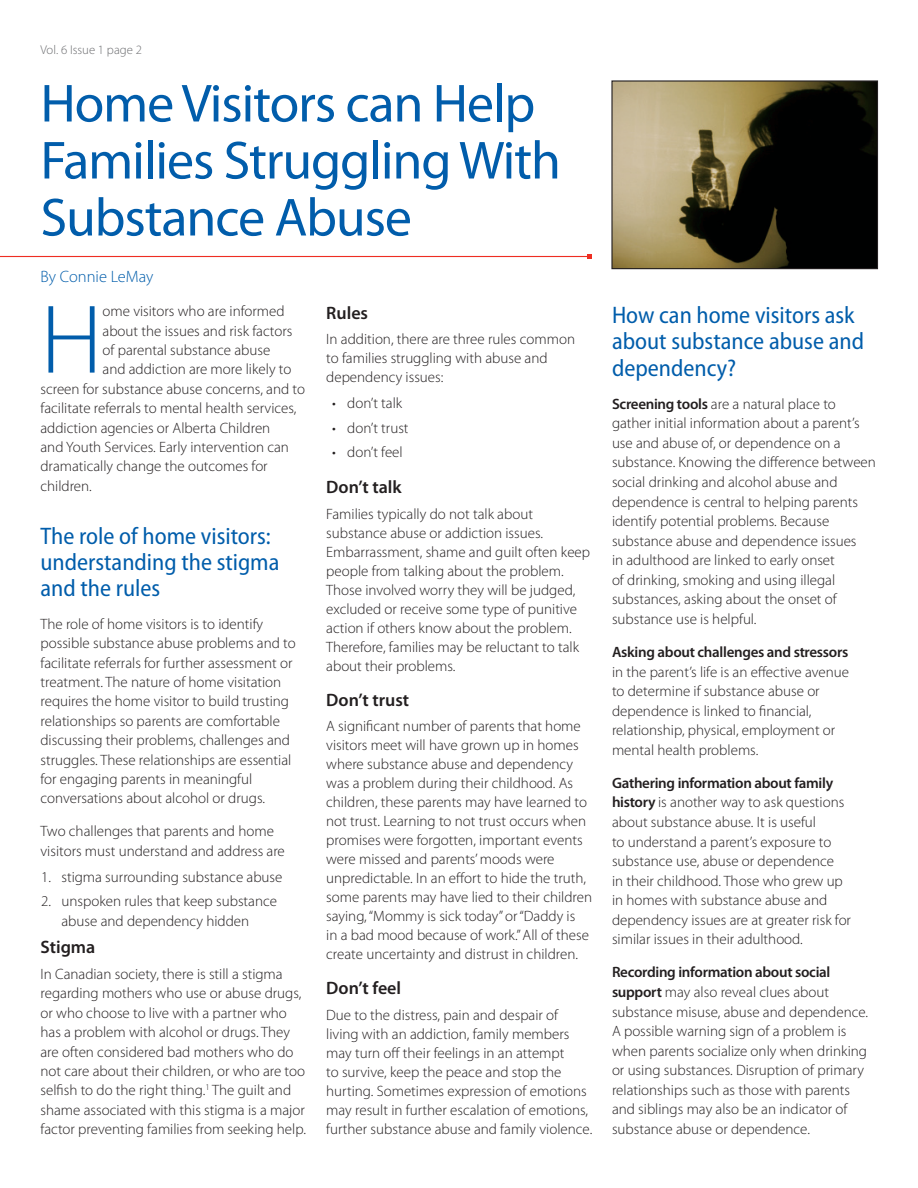
<style>
.page{position:relative;width:918px;height:1188px;background:#fff}
.page>*{position:absolute;margin:0;border:0;box-sizing:border-box;transform-origin:0 0}
.Initial_Drop_Cap{font:300 98.4px "Myriad Pro";color:#015dab}
.Article_Title{font:54px/57px "Myriad Pro";letter-spacing:-.02em;color:#015dab}
.Subs_1{font:semi-condensed 24px/26.1px "Myriad Pro";color:#015dab}
.Article_Subs_1{font:600 18px "Myriad Pro";color:#231f20}
.Author_title{font:300 16.5px "Myriad Pro";color:#015dab}
.Body{font:300 15px/19.5px "Myriad Pro";color:#231f20}
.Initial_Drop_Cap-2{font:300 15px "Myriad Pro";color:#231f20}
.numbers{font:300 15px/19.4px "Myriad Pro";color:#231f20;text-align:center}
.bullets{font:300 15px "Myriad Pro";color:#231f20}
.bullets_last{font:300 15px "Myriad Pro";color:#231f20}
.t1{font:300 12.75px "Myriad Pro";color:#6c6d70}
.s1{font-weight:600}
</style>
<div class="page">
<hr style="left:0;top:256px;width:590px;height:1px;background:#ee2e22">
<svg style="left:587px;top:254px;width:5px;height:5px"></svg>
<img style="left:613px;top:82px;width:263px;height:185px">
<div style="left:611px;top:80px;width:267px;height:189px;border:1px solid #231f20"></div>
<p class="t1" style="left:40px;top:43px;width:103px">Vol. 6 Issue 1 page 2</p>
<p class="Article_Title" style="left:40px;top:74px;width:522px">Home Visitors can Help<br>Families Struggling With<br>Substance Abuse</p>
<p class="Author_title" style="left:40px;top:267px;width:114px">By Connie LeMay</p>
<p class="Initial_Drop_Cap" style="left:40px;top:286px;width:64px">H</p>
<p class="Initial_Drop_Cap-2" style="left:103px;top:303px;width:184px">ome visitors who are informed</p>
<p class="Article_Subs_1" style="left:326px;top:301px;width:43px">Rules</p>
<p class="Body" style="left:326px;top:330px;width:250px;line-height:19px">In addition, there are three rules common to families struggling with abuse and dependency issues:</p>
<p class="bullets" style="left:332px;top:395px;width:72px">• don’t talk</p>
<p class="bullets" style="left:332px;top:419px;width:78px">• don’t trust</p>
<p class="bullets_last" style="left:332px;top:444px;width:72px">• don’t feel</p>
<p class="Article_Subs_1" style="left:326px;top:476px;width:77px">Don’t talk</p>
<p class="Body" style="left:326px;top:505px;width:265px;line-height:19px">Families typically do not talk about substance abuse or addiction issues.<br>Embarrassment, shame and guilt often keep people from talking about the problem.<br>Those involved worry they will be judged, excluded or receive some type of punitive action if others know about the problem.<br>Therefore, families may be reluctant to talk about their problems.</p>
<p class="Article_Subs_1" style="left:326px;top:688px;width:84px">Don’t trust</p>
<p class="Body" style="left:326px;top:717px;width:267px;line-height:19px">A significant number of parents that home visitors meet will have grown up in homes where substance abuse and dependency was a problem during their childhood. As children, these parents may have learned to not trust. Learning to not trust occurs when promises were forgotten, important events were missed and parents’ moods were unpredictable. In an effort to hide the truth, some parents may have lied to their children saying, “Mommy is sick today” or “Daddy is<br>in a bad mood because of work.” All of these create uncertainty and distrust in children.</p>
<p class="Article_Subs_1" style="left:326px;top:977px;width:76px">Don’t feel</p>
<p class="Body" style="left:326px;top:1006px;width:268px;line-height:19px">Due to the distress, pain and despair of living with an addiction, family members may turn off their feelings in an attempt<br>to survive, keep the peace and stop the hurting. Sometimes expression of emotions may result in further escalation of emotions, further substance abuse and family violence.</p>
<p class="Initial_Drop_Cap-2" style="left:103px;top:322px;width:191px">about the issues and risk factors</p>
<p class="Initial_Drop_Cap-2" style="left:103px;top:342px;width:169px">of parental substance abuse</p>
<p class="Initial_Drop_Cap-2" style="left:103px;top:361px;width:190px">and addiction are more likely to</p>
<p class="Initial_Drop_Cap-2" style="left:40px;top:381px;width:266px">screen for substance abuse concerns, and to</p>
<p class="Initial_Drop_Cap-2" style="left:40px;top:400px;width:258px">facilitate referrals to mental health services,</p>
<p class="Initial_Drop_Cap-2" style="left:40px;top:419px;width:231px">addiction agencies or Alberta Children</p>
<p class="Initial_Drop_Cap-2" style="left:40px;top:439px;width:250px">and Youth Services. Early intervention can</p>
<p class="Initial_Drop_Cap-2" style="left:40px;top:458px;width:229px">dramatically change the outcomes for</p>
<p class="Initial_Drop_Cap-2" style="left:40px;top:477px;width:53px">children.</p>
<p class="Subs_1" style="left:40px;top:523px;width:241px">The role of home visitors: understanding the stigma and the rules</p>
<p class="Body" style="left:40px;top:615px;width:257px">The role of home visitors is to identify possible substance abuse problems and to facilitate referrals for further assessment or treatment. The nature of home visitation requires the home visitor to build trusting relationships so parents are comfortable discussing their problems, challenges and struggles. These relationships are essential for engaging parents in meaningful conversations about alcohol or drugs.</p>
<p class="Body" style="left:40px;top:822px;width:246px">Two challenges that parents and home visitors must understand and address are</p>
<p class="numbers" style="left:41px;top:867px;width:243px">1. stigma surrounding substance abuse</p>
<p class="numbers" style="left:41px;top:892px;width:237px">2. unspoken rules that keep substance abuse and dependency hidden</p>
<p class="Article_Subs_1" style="left:40px;top:935px;width:56px">Stigma</p>
<p class="Body" style="left:40px;top:965px;width:267px">In Canadian society, there is still a stigma regarding mothers who use or abuse drugs, or who choose to live with a partner who has a problem with alcohol or drugs. They are often considered bad mothers who do not care about their children, or who are too selfish to do the right thing.<sup>1</sup> The guilt and shame associated with this stigma is a major factor preventing families from seeking help.</p>
<p class="Subs_1" style="left:612px;top:302px;width:254px">How can home visitors ask about substance abuse and dependency?</p>
<p class="Body" style="left:612px;top:394px;width:265px"><span class="s1">Screening tools</span> are a natural place to gather initial information about a parent’s use and abuse of, or dependence on a substance. Knowing the difference between social drinking and alcohol abuse and dependence is central to helping parents identify potential problems. Because substance abuse and dependence issues<br>in adulthood are linked to early onset<br>of drinking, smoking and using illegal substances, asking about the onset of substance use is helpful.</p>
<p class="Body" style="left:612px;top:643px;width:238px"><span class="s1">Asking about challenges and stressors </span>in the parent’s life is an effective avenue to determine if substance abuse or dependence is linked to financial, relationship, physical, employment or mental health problems.</p>
<p class="Body" style="left:612px;top:773px;width:241px"><span class="s1">Gathering information about family history</span> is another way to ask questions about substance abuse. It is useful<br>to understand a parent’s exposure to substance use, abuse or dependence<br>in their childhood. Those who grew up in homes with substance abuse and dependency issues are at greater risk for similar issues in their adulthood.</p>
<p class="Body" style="left:612px;top:963px;width:258px"><span class="s1">Recording information about social support</span> may also reveal clues about substance misuse, abuse and dependence.<br>A possible warning sign of a problem is when parents socialize only when drinking or using substances. Disruption of primary relationships such as those with parents and siblings may also be an indicator of substance abuse or dependence.</p>
</div>
